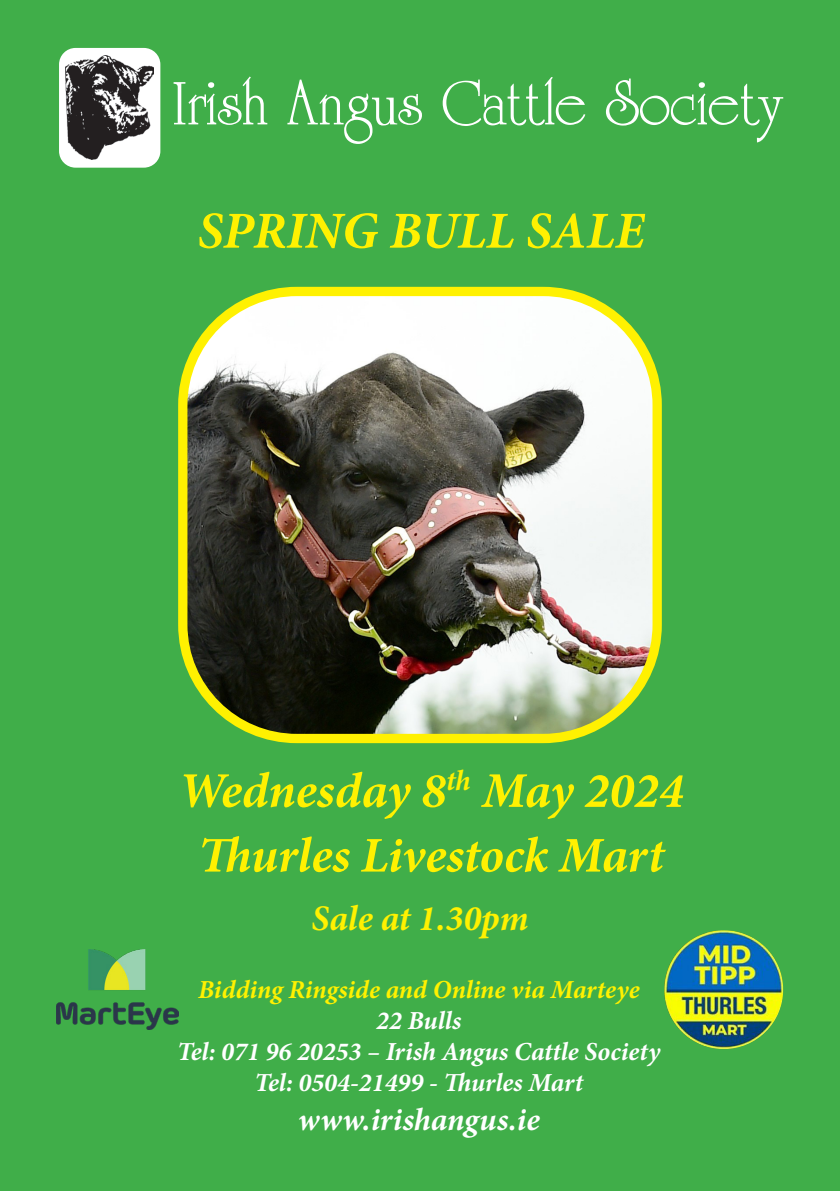
<style>
.page{position:relative;width:840px;height:1191px;background:#fff}
.page>*{position:absolute;margin:0;border:0;box-sizing:border-box;transform-origin:0 0}
.t1{font:italic 700 52px "Minion Pro";color:#fff101}
.t2{font:italic 700 50px "Minion Pro";letter-spacing:-.005em;color:#fff101}
.t3{font:italic 700 36px "Minion Pro";color:#fff101}
.t4{font:italic 700 32px "Minion Pro";letter-spacing:.005em;color:#fff}
.t5{font:italic 700 26px "Minion Pro";color:#fff}
.t6{font:italic 700 26px "Minion Pro";letter-spacing:-.005em;color:#fff101}
</style>
<div class="page">
<div style="left:0;top:0;width:839px;height:1191px;background:#40ae49"></div>
<div style="left:59px;top:48px;width:101px;height:120px;background:#fff;border-radius:17px"></div>
<img style="left:66px;top:56px;width:88px;height:104px">
<svg style="left:173px;top:76px;width:609px;height:68px"></svg>
<img style="left:188px;top:297px;width:463px;height:436px">
<div style="left:178px;top:287px;width:483px;height:456px;border:9px solid #fff101;border-radius:114px"></div>
<img style="left:663px;top:930px;width:119px;height:119px;border-radius:59px">
<img style="left:57px;top:949px;width:121px;height:80px">
<p class="t1" style="left:197px;top:194px;width:448px">SPRING BULL SALE</p>
<p class="t2" style="left:178px;top:755px;width:506px">Wednesday 8<sup>th</sup> May 2024</p>
<p class="t2" style="left:198px;top:820px;width:467px">Thurles Livestock Mart</p>
<p class="t3" style="left:311px;top:893px;width:218px">Sale at 1.30pm</p>
<p class="t6" style="left:198px;top:971px;width:442px">Bidding Ringside and Online via Marteye</p>
<p class="t5" style="left:376px;top:1002px;width:87px">22 Bulls</p>
<p class="t5" style="left:177px;top:1033px;width:484px">Tel: 071 96 20253 – Irish Angus Cattle Society</p>
<p class="t5" style="left:254px;top:1064px;width:330px">Tel: 0504-21499 - Thurles Mart</p>
<p class="t4" style="left:298px;top:1096px;width:243px">www.irishangus.ie</p>
</div>
